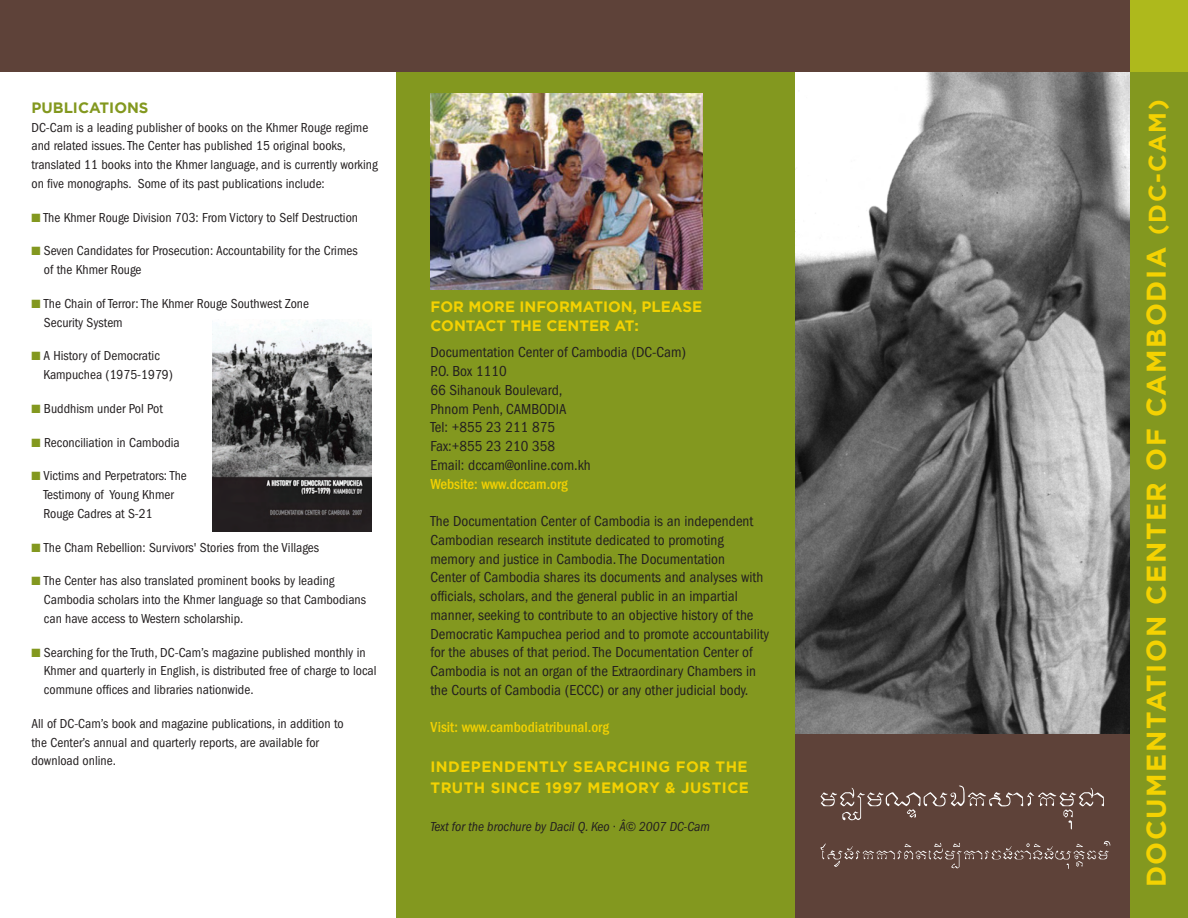
<style>
.page{position:relative;width:1188px;height:918px;background:#fff}
.page>*{position:absolute;margin:0;border:0;box-sizing:border-box;transform-origin:0 0}
.t1{font:700 27px "Gotham";letter-spacing:.06em;color:#f4d202}
.t2{font:condensed 15px/18.8px "Franklin Gothic";color:#231f20}
.t3{font:700 15px/21px "Gotham";letter-spacing:.03em;color:#f4d202}
.t4{font:500 condensed 15px "Franklin Gothic";color:#f4d202}
.t5{font:700 15px "Gotham";color:#83981f}
.t6{font:condensed 13.5px/18.8px "Franklin Gothic";color:#231f20}
.t7{font:italic condensed 13.5px "Franklin Gothic";color:#231f20}
.s1{color:#83981f}
.s2{font-size:24px}
</style>
<div class="page">
<div style="left:396px;top:0;width:792px;height:918px;background:#83981f"></div>
<img style="left:795px;top:72px;width:335px;height:670px">
<img style="left:213px;top:320px;width:159px;height:212px">
<img style="left:430px;top:93px;width:273px;height:197px">
<div style="left:0;top:0;width:1188px;height:72px;background:#5e4239"></div>
<div style="left:1130px;top:0;width:58px;height:72px;background:#aeb91c"></div>
<div style="left:796px;top:735px;width:334px;height:183px;background:#5e4239"></div>
<svg style="left:821px;top:786px;width:283px;height:43px"></svg>
<svg style="left:820px;top:841px;width:290px;height:28px"></svg>
<p class="t5" style="left:32px;top:99px;width:52px">PUBLICATION</p>
<p class="t5" style="left:139px;top:99px;width:11px">S</p>
<p class="t6" style="left:32px;top:118px;width:348px">DC-Cam is a leading publisher of books on the Khmer Rouge regime and related issues. The Center has published 15 original books, translated 11 books into the Khmer language, and is currently working on five monographs. Some of its past publications include:</p>
<p class="t6" style="left:32px;top:208px;width:328px"><span class="s1">■</span> The Khmer Rouge Division 703: From Victory to Self Destruction</p>
<p class="t6" style="left:44px;top:242px;width:315px;text-indent:-12px"><span class="s1">■</span> Seven Candidates for Prosecution: Accountability for the Crimes of the Khmer Rouge</p>
<p class="t6" style="left:44px;top:294px;width:267px;text-indent:-12px"><span class="s1">■</span> The Chain of Terror: The Khmer Rouge Southwest Zone<br>Security System</p>
<p class="t6" style="left:43px;top:347px;width:131px;text-indent:-12px"><span class="s1">■</span> A History of Democratic<br>Kampuchea (1975-1979)</p>
<p class="t6" style="left:32px;top:399px;width:133px"><span class="s1">■</span> Buddhism under Pol Pot</p>
<p class="t6" style="left:32px;top:433px;width:150px"><span class="s1">■</span> Reconciliation in Cambodia</p>
<p class="t6" style="left:43px;top:467px;width:145px;text-indent:-12px"><span class="s1">■</span> Victims and Perpetrators: The<br>Testimony of Young Khmer<br>Rouge Cadres at S-21</p>
<p class="t6" style="left:32px;top:538px;width:289px"><span class="s1">■</span> The Cham Rebellion: Survivors' Stories from the Villages</p>
<p class="t6" style="left:44px;top:572px;width:324px;text-indent:-12px"><span class="s1">■</span> The Center has also translated prominent books by leading<br>Cambodia scholars into the Khmer language so that Cambodians can have access to Western scholarship.</p>
<p class="t6" style="left:44px;top:643px;width:334px;text-indent:-12px"><span class="s1">■</span> Searching for the Truth, DC-Cam’s magazine published monthly in<br>Khmer and quarterly in English, is distributed free of charge to local commune offices and libraries nationwide.</p>
<p class="t6" style="left:31px;top:714px;width:314px">All of DC-Cam’s book and magazine publications, in addition to the Center’s annual and quarterly reports, are available for download online.</p>
<p class="t3" style="left:430px;top:296px;width:12px">FOR</p>
<p class="t3" style="left:468px;top:296px;width:13px">MORE</p>
<p class="t3" style="left:520px;top:296px;width:12px">INFORMATION</p>
<p class="t3" style="left:633px;top:296px;width:69px">, PLEASE</p>
<p class="t3" style="left:430px;top:315px;width:12px">CONTACT</p>
<p class="t3" style="left:511px;top:315px;width:48px">THE CENTER</p>
<p class="t3" style="left:614px;top:315px;width:26px">AT :</p>
<p class="t2" style="left:430px;top:343px;width:257px">Documentation Center of Cambodia (DC-Cam)<br>P.O. Box 1110<br>66 Sihanouk Boulevard,<br>Phnom Penh, CAMBODIA<br>Tel: +855 23 211 875<br>Fax:+855 23 210 358<br>Email: dccam@online.com.kh</p>
<p class="t4" style="left:430px;top:475px;width:139px">Website: www.dccam.org</p>
<p class="t2" style="left:430px;top:512px;width:340px">The Documentation Center of Cambodia is an independent Cambodian research institute dedicated to promoting memory and justice in Cambodia. The Documentation<br>Center of Cambodia shares its documents and analyses with officials, scholars, and the general public in an impartial manner, seeking to contribute to an objective history of the Democratic Kampuchea period and to promote accountability for the abuses of that period. The Documentation Center of Cambodia is not an organ of the Extraordinary Chambers in the Courts of Cambodia (ECCC) or any other judicial body.</p>
<p class="t4" style="left:430px;top:719px;width:180px">Visit: www.cambodiatribunal.org</p>
<p class="t3" style="left:430px;top:756px;width:319px">I NDEPENDENTLY SEARCH ING FOR TH E<br>TRUTH SINCE 1997 MEMORY</p>
<p class="t3" style="left:665px;top:777px;width:57px">&amp; JUSTICE</p>
<p class="t7" style="left:430px;top:819px;width:281px">Text for the brochure by Dacil Q. Keo • Â© 2007 DC-Cam</p>
<p class="t1" style="left:1141px;top:887px;width:789px;rotate:-90deg">DOCUMENTATION CENTER OF CAMBODIA <span class="s2">(DC-CAM)</span></p>
</div>
